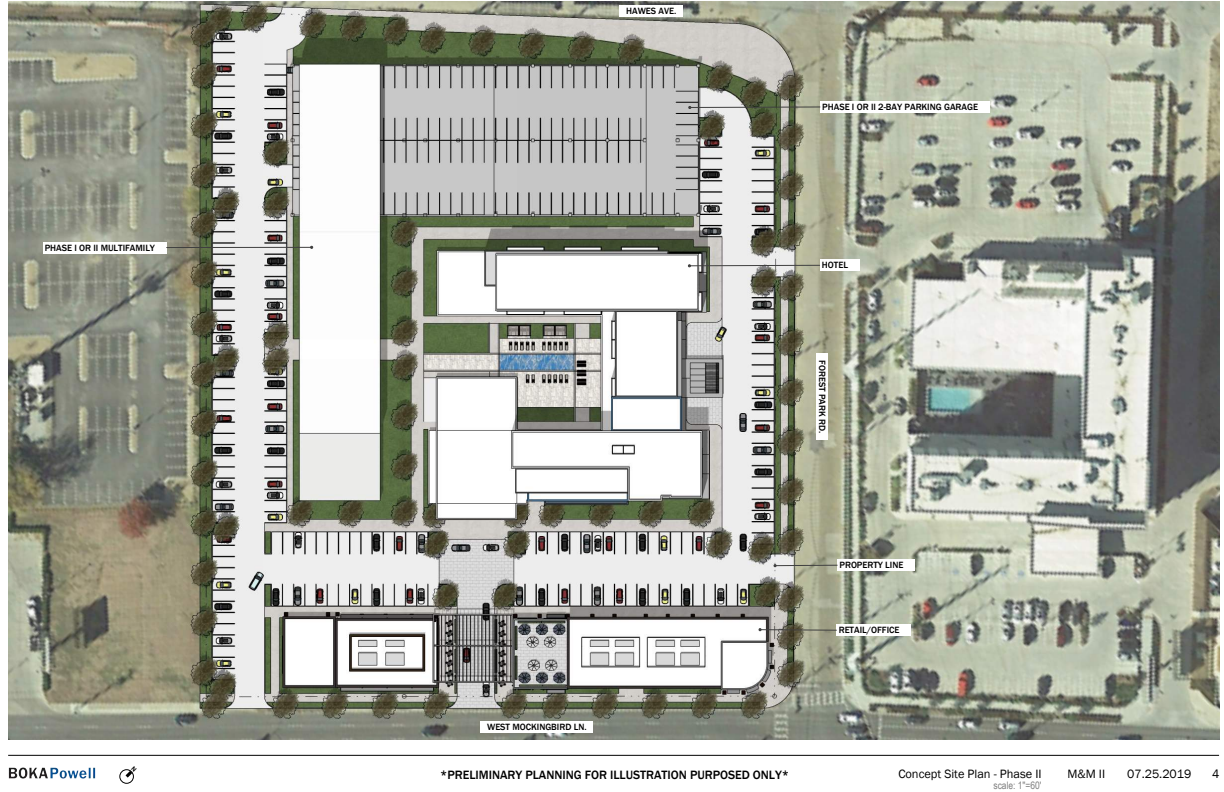
<style>
.page{position:relative;width:1224px;height:792px;background:#fff}
.page>*{position:absolute;margin:0;border:0;box-sizing:border-box;transform-origin:0 0}
.t1{font:500 12.4px "Franklin Gothic";letter-spacing:-.005em;color:#000}
.t2{font:12.4px "Franklin Gothic";letter-spacing:-.005em;color:#000}
.t3{font:10.3px "Arial Narrow";color:#7f7f7f}
.t4{font:500 9.3px "Franklin Gothic";letter-spacing:-.005em;color:#000}
</style>
<div class="page">
<img style="left:8px;top:767px;width:88px;height:12px">
<svg style="left:8px;top:755px;width:1212px;height:1px"></svg>
<img style="left:8px;top:1px;width:1211px;height:738px">
<div style="left:120px;top:769px;width:14px;height:15px;border:1px solid #000;border-radius:50%"></div>
<div style="left:480px;top:721px;width:113px;height:11px;background:#fff"></div>
<div style="left:816px;top:354px;width:12px;height:86px;background:#fff"></div>
<div style="left:619px;top:5px;width:64px;height:11px;background:#fff"></div>
<div style="left:837px;top:559px;width:78px;height:12px;background:#fff"></div>
<svg style="left:774px;top:564px;width:64px;height:3px"></svg>
<div style="left:820px;top:259px;width:39px;height:12px;background:#fff"></div>
<svg style="left:688px;top:264px;width:132px;height:3px"></svg>
<div style="left:837px;top:624px;width:74px;height:12px;background:#fff"></div>
<svg style="left:759px;top:628px;width:78px;height:3px"></svg>
<div style="left:43px;top:242px;width:123px;height:11px;background:#fff"></div>
<hr style="left:167px;top:247px;width:144px;height:1px;background:#3f3f3f">
<div style="left:820px;top:101px;width:169px;height:12px;background:#fff"></div>
<svg style="left:688px;top:106px;width:133px;height:3px"></svg>
<svg style="left:122px;top:769px;width:12px;height:12px"></svg>
<p class="t4" style="left:45px;top:242px;width:112px">PHASE I OR II MULTIFAMILY</p>
<p class="t4" style="left:626px;top:5px;width:52px">HAWES AVE.</p>
<p class="t4" style="left:487px;top:721px;width:101px">WEST MOCKINGBIRD LN.</p>
<p class="t4" style="left:822px;top:101px;width:157px">PHASE I OR II 2-BAY PARKING GARAGE</p>
<p class="t4" style="left:822px;top:259px;width:28px">HOTEL</p>
<p class="t4" style="left:828px;top:360px;width:75px;rotate:90deg">FOREST PARK RD.</p>
<p class="t4" style="left:840px;top:559px;width:65px">PROPERTY LINE</p>
<p class="t4" style="left:839px;top:624px;width:62px">RETAIL/OFFICE</p>
<h1 class="t1" style="left:440px;top:767px;width:350px">*PRELIMINARY PLANNING FOR ILLUSTRATION PURPOSED ONLY*</h1>
<h1 class="t2" style="left:1068px;top:766px;width:39px">M&amp;M II</h1>
<h1 class="t2" style="left:1127px;top:766px;width:66px">07.25.2019</h1>
<h1 class="t2" style="left:1212px;top:766px;width:9px">4</h1>
<p class="t3" style="left:994px;top:778px;width:50px">scale: 1"=60'</p>
<h1 class="t2" style="left:898px;top:766px;width:145px">Concept Site Plan - Phase II</h1>
</div>
